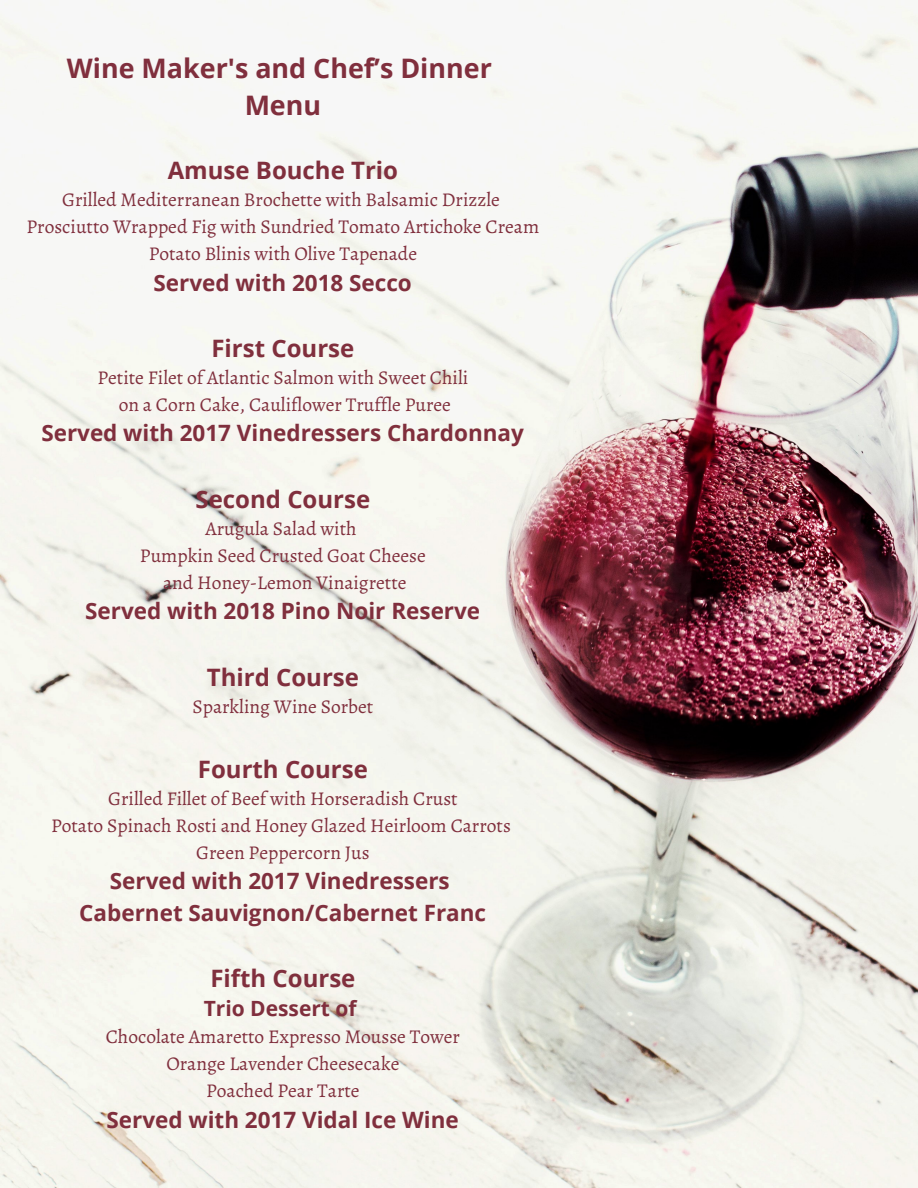
<style>
.page{position:relative;width:918px;height:1188px;background:#fff}
.page>*{position:absolute;margin:0;border:0;box-sizing:border-box;transform-origin:0 0}
.t1{font:700 26.85px "Open Sans";color:#802f3d}
.t2{font:700 24px "Open Sans";color:#802f3d}
.t3{font:700 22.5px "Open Sans";color:#802f3d}
.t4{font:700 21px "Open Sans";color:#802f3d}
.t5{font:19.5px "Alegreya";color:#802f3d}
</style>
<div class="page">
<img style="left:0;top:0;width:918px;height:1188px">
<p class="t1" style="left:67px;top:49px;width:426px">Wine Maker's and Chef’s Dinner</p>
<p class="t1" style="left:245px;top:86px;width:78px">Menu</p>
<p class="t2" style="left:168px;top:154px;width:232px">Amuse Bouche Trio</p>
<p class="t5" style="left:62px;top:186px;width:439px">Grilled Mediterranean Brochette with Balsamic Drizzle</p>
<p class="t5" style="left:27px;top:213px;width:514px">Prosciutto Wrapped Fig with Sundried Tomato Artichoke Cream</p>
<p class="t5" style="left:149px;top:240px;width:270px">Potato Blinis with Olive Tapenade</p>
<p class="t3" style="left:154px;top:267px;width:260px">Served with 2018 Secco</p>
<p class="t2" style="left:211px;top:331px;width:144px">First Course</p>
<p class="t5" style="left:97px;top:364px;width:372px">Petite Filet of Atlantic Salmon with Sweet Chili</p>
<p class="t5" style="left:119px;top:391px;width:334px">on a Corn Cake, Cauliflower Truffle Puree</p>
<p class="t3" style="left:41px;top:417px;width:484px">Served with 2017 Vinedressers Chardonnay</p>
<p class="t2" style="left:196px;top:482px;width:176px">Second Course</p>
<p class="t5" style="left:205px;top:515px;width:153px">Arugula Salad with</p>
<p class="t5" style="left:140px;top:542px;width:287px">Pumpkin Seed Crusted Goat Cheese</p>
<p class="t5" style="left:163px;top:569px;width:245px">and Honey-Lemon Vinaigrette</p>
<p class="t3" style="left:85px;top:595px;width:397px">Served with 2018 Pino Noir Reserve</p>
<p class="t2" style="left:207px;top:660px;width:154px">Third Course</p>
<p class="t5" style="left:192px;top:693px;width:182px">Sparkling Wine Sorbet</p>
<p class="t2" style="left:198px;top:752px;width:172px">Fourth Course</p>
<p class="t5" style="left:108px;top:785px;width:351px">Grilled Fillet of Beef with Horseradish Crust</p>
<p class="t5" style="left:51px;top:812px;width:461px">Potato Spinach Rosti and Honey Glazed Heirloom Carrots</p>
<p class="t5" style="left:196px;top:839px;width:175px">Green Peppercorn Jus</p>
<p class="t3" style="left:110px;top:865px;width:341px">Served with 2017 Vinedressers</p>
<p class="t3" style="left:79px;top:897px;width:408px">Cabernet Sauvignon/Cabernet Franc</p>
<p class="t2" style="left:210px;top:961px;width:147px">Fifth Course</p>
<p class="t4" style="left:204px;top:994px;width:154px">Trio Dessert of</p>
<p class="t5" style="left:106px;top:1023px;width:356px">Chocolate Amaretto Expresso Mousse Tower</p>
<p class="t5" style="left:166px;top:1050px;width:235px">Orange Lavender Cheesecake</p>
<p class="t5" style="left:206px;top:1077px;width:155px">Poached Pear Tarte</p>
<p class="t3" style="left:107px;top:1104px;width:354px">Served with 2017 Vidal Ice Wine</p>
</div>
